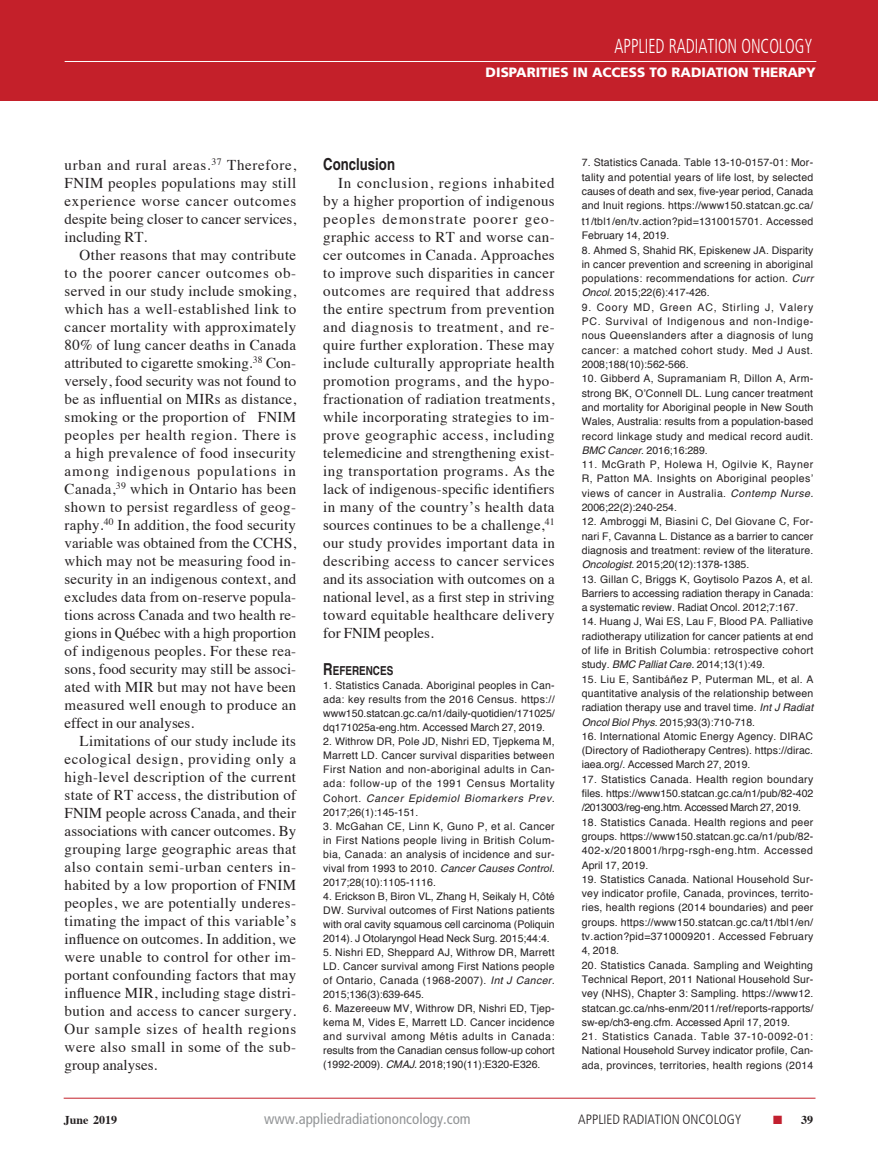
<style>
.page{position:relative;width:878px;height:1175px;background:#fff}
.page>*{position:absolute;margin:0;border:0;box-sizing:border-box;transform-origin:0 0}
.t1{font:300 condensed 20.25px "Frutiger";color:#fff;scale:.8 1}
.Article_subhead{font:700 16.5px "Helvetica";color:#231f20;scale:.8 1}
.Article_body_copy{font:15px/18px "Times";letter-spacing:.025em;color:#231f20;text-align:justify}
.t2{font:condensed 15px "Frutiger";color:#949698}
.t3{font:900 13.5px "Frutiger";color:#fff}
.t4{font:300 condensed 13.5px "Frutiger";color:#231f20}
.Article_References_S{font:700 12.3px "Helvetica";color:#231f20;scale:.8 1}
.t5{font:700 12px "Times";color:#231f20}
.Article_References{font:10.5px/14.2px "Helvetica";letter-spacing:.01em;color:#231f20;text-align:justify}
.s1{font-size:16.5px}
.s2{font-style:italic}
.s3{color:#c2202f}
</style>
<div class="page">
<div style="left:0;top:0;width:878px;height:101px;background:#c4202a"></div>
<hr style="left:64px;top:1097px;width:751px;height:1px;background:#c4202a">
<hr style="left:65px;top:61px;width:751px;height:1px;background:#fff">
<h1 class="t1" style="left:614px;top:34px;width:249px">APPLIED RADIATION ONCOLOGY</h1>
<p class="t3" style="left:485px;top:64px;width:332px">DISPARITIES IN ACCESS TO RADIATION THERAPY</p>
<p class="Article_body_copy" style="left:65px;top:154px;width:233px">urban and rural areas.<sup>37</sup> Therefore, FNIM peoples populations may still experience worse cancer outcomes despite being closer to cancer services, including RT.</p>
<p class="Article_body_copy" style="left:65px;top:244px;width:233px;text-indent:15px">Other reasons that may contribute to the poorer cancer outcomes ob&shy;served in our study include smoking, which has a well-established link to cancer mortality with approximately 80% of lung cancer deaths in Canada attributed to cigarette smoking.<sup>38</sup> Con&shy;versely, food security was not found to be as influential on MIRs as distance, smoking or the proportion of FNIM peoples per health region. There is a high prevalence of food insecurity among indigenous populations in Canada,<sup>39</sup> which in Ontario has been shown to persist regardless of geog&shy;raphy.<sup>40</sup> In addition, the food security variable was obtained from the CCHS, which may not be measuring food in&shy;security in an indigenous context, and excludes data from on-reserve popula&shy;tions across Canada and two health re&shy;gions in Québec with a high proportion of indigenous peoples. For these rea&shy;sons, food security may still be associ&shy;ated with MIR but may not have been measured well enough to produce an effect in our analyses.</p>
<p class="Article_body_copy" style="left:65px;top:730px;width:233px;text-indent:15px">Limitations of our study include its ecological design, providing only a high-level description of the current state of RT access, the distribution of FNIM people across Canada, and their associations with cancer outcomes. By grouping large geographic areas that also contain semi-urban centers in&shy;habited by a low proportion of FNIM peoples, we are potentially underes&shy;timating the impact of this variable’s influence on outcomes. In addition, we were unable to control for other im&shy;portant confounding factors that may influence MIR, including stage distri&shy;bution and access to cancer surgery.<br>Our sample sizes of health regions were also small in some of the sub&shy;group analyses.</p>
<p class="Article_subhead" style="left:323px;top:154px;width:91px">Conclusion</p>
<p class="Article_body_copy" style="left:323px;top:172px;width:233px;text-indent:15px">In conclusion, regions inhabited by a higher proportion of indigenous peoples demonstrate poorer geo&shy;graphic access to RT and worse can&shy;cer outcomes in Canada. Approaches to improve such disparities in cancer outcomes are required that address the entire spectrum from prevention and diagnosis to treatment, and re&shy;quire further exploration. These may include culturally appropriate health promotion programs, and the hypo&shy;fractionation of radiation treatments, while incorporating strategies to im&shy;prove geographic access, including telemedicine and strengthening exist&shy;ing transportation programs. As the lack of indigenous-specific identifiers in many of the country’s health data sources continues to be a challenge,<sup>41 </sup>our study provides important data in describing access to cancer services and its association with outcomes on a national level, as a first step in striving toward equitable healthcare delivery for FNIM peoples.</p>
<p class="Article_References_S" style="left:323px;top:663px;width:89px"><span class="s1">R</span>EFERENCES</p>
<p class="Article_References" style="left:323px;top:679px;width:233px">1. Statistics Canada. Aboriginal peoples in Can&shy;ada: key results from the 2016 Census. https:// www150.statcan.gc.ca/n1/daily-quotidien/171025/ dq171025a-eng.htm. Accessed March 27, 2019.</p>
<p class="Article_References" style="left:323px;top:735px;width:233px">2. Withrow DR, Pole JD, Nishri ED, Tjepkema M, Marrett LD. Cancer survival disparities between First Nation and non-aboriginal adults in Can&shy;ada: follow-up of the 1991 Census Mortality Cohort. <span class="s2">Cancer Epidemiol Biomarkers Prev.<br></span>2017;26(1):145-151.</p>
<p class="Article_References" style="left:323px;top:819px;width:233px">3. McGahan CE, Linn K, Guno P, et al. Cancer in First Nations people living in British Colum&shy;bia, Canada: an analysis of incidence and sur&shy;vival from 1993 to 2010. <span class="s2">Cancer Causes Control.<br></span>2017;28(10):1105-1116.</p>
<p class="Article_References" style="left:323px;top:889px;width:233px">4. Erickson B, Biron VL, Zhang H, Seikaly H, Côté DW. Survival outcomes of First Nations patients with oral cavity squamous cell carcinoma (Poliquin 2014). J Otolaryngol Head Neck Surg. 2015;44:4.</p>
<p class="Article_References" style="left:323px;top:945px;width:233px">5. Nishri ED, Sheppard AJ, Withrow DR, Marrett LD. Cancer survival among First Nations people of Ontario, Canada (1968-2007). <span class="s2">Int J Cancer.<br></span>2015;136(3):639-645.</p>
<p class="Article_References" style="left:323px;top:1001px;width:233px">6. Mazereeuw MV, Withrow DR, Nishri ED, Tjep&shy;kema M, Vides E, Marrett LD. Cancer incidence and survival among Métis adults in Canada: results from the Canadian census follow-up cohort (1992-2009). <span class="s2">CMAJ.</span> 2018;190(11):E320-E326.</p>
<p class="Article_References" style="left:581px;top:156px;width:233px">7. Statistics Canada. Table 13-10-0157-01: Mor&shy;tality and potential years of life lost, by selected causes of death and sex, five-year period, Canada and Inuit regions. https://www150.statcan.gc.ca/</p>
<p class="Article_References" style="left:581px;top:214px;width:233px">t1/tbl1/en/tv.action?pid=1310015701. Accessed<br>February 14, 2019.</p>
<p class="Article_References" style="left:581px;top:243px;width:233px">8. Ahmed S, Shahid RK, Episkenew JA. Disparity in cancer prevention and screening in aboriginal populations: recommendations for action. <span class="s2">Curr Oncol.</span> 2015;22(6):417-426.</p>
<p class="Article_References" style="left:581px;top:300px;width:233px">9. Coory MD, Green AC, Stirling J, Valery PC. Survival of Indigenous and non-Indige&shy;nous Queenslanders after a diagnosis of lung cancer: a matched cohort study. Med J Aust.<br>2008;188(10):562-566.</p>
<p class="Article_References" style="left:581px;top:372px;width:233px">10. Gibberd A, Supramaniam R, Dillon A, Arm&shy;strong BK, O’Connell DL. Lung cancer treatment and mortality for Aboriginal people in New South Wales, Australia: results from a population-based record linkage study and medical record audit.<br><span class="s2">BMC Cancer</span>. 2016;16:289.</p>
<p class="Article_References" style="left:581px;top:457px;width:233px">11. McGrath P, Holewa H, Ogilvie K, Rayner R, Patton MA. Insights on Aboriginal peoples’ views of cancer in Australia. <span class="s2">Contemp Nurse.<br></span>2006;22(2):240-254.</p>
<p class="Article_References" style="left:581px;top:515px;width:233px">12. Ambroggi M, Biasini C, Del Giovane C, For&shy;nari F, Cavanna L. Distance as a barrier to cancer diagnosis and treatment: review of the literature.<br><span class="s2">Oncologist</span>. 2015;20(12):1378-1385.</p>
<p class="Article_References" style="left:581px;top:572px;width:233px">13. Gillan C, Briggs K, Goytisolo Pazos A, et al.<br>Barriers to accessing radiation therapy in Canada: a systematic review. Radiat Oncol. 2012;7:167.</p>
<p class="Article_References" style="left:581px;top:615px;width:233px">14. Huang J, Wai ES, Lau F, Blood PA. Palliative radiotherapy utilization for cancer patients at end of life in British Columbia: retrospective cohort study. <span class="s2">BMC Palliat Care.</span> 2014;13(1):49.</p>
<p class="Article_References" style="left:581px;top:672px;width:233px">15. Liu E, Santibáñez P, Puterman ML, et al. A quantitative analysis of the relationship between radiation therapy use and travel time. <span class="s2">Int J Radiat Oncol Biol Phys</span>. 2015;93(3):710-718.</p>
<p class="Article_References" style="left:581px;top:729px;width:233px">16. International Atomic Energy Agency. DIRAC (Directory of Radiotherapy Centres). https://dirac. iaea.org/. Accessed March 27, 2019.</p>
<p class="Article_References" style="left:581px;top:772px;width:233px">17. Statistics Canada. Health region boundary files. https://www150.statcan.gc.ca/n1/pub/82-402 /2013003/reg-eng.htm. Accessed March 27, 2019.</p>
<p class="Article_References" style="left:581px;top:815px;width:233px">18. Statistics Canada. Health regions and peer groups. https://www150.statcan.gc.ca/n1/pub/82- 402-x/2018001/hrpg-rsgh-eng.htm. Accessed April 17, 2019.</p>
<p class="Article_References" style="left:581px;top:872px;width:233px">19. Statistics Canada. National Household Sur&shy;vey indicator profile, Canada, provinces, territo&shy;ries, health regions (2014 boundaries) and peer groups. https://www150.statcan.gc.ca/t1/tbl1/en/ tv.action?pid=3710009201. Accessed February 4, 2018.</p>
<p class="Article_References" style="left:581px;top:958px;width:233px">20. Statistics Canada. Sampling and Weighting Technical Report, 2011 National Household Sur&shy;vey (NHS), Chapter 3: Sampling. https://www12. statcan.gc.ca/nhs-enm/2011/ref/reports-rapports/ sw-ep/ch3-eng.cfm. Accessed April 17, 2019.</p>
<p class="Article_References" style="left:581px;top:1029px;width:233px">21. Statistics Canada. Table 37-10-0092-01:<br>National Household Survey indicator profile, Can&shy;ada, provinces, territories, health regions (2014</p>
<p class="t5" style="left:64px;top:1108px;width:55px">June 2019</p>
<h3 class="t2" style="left:264px;top:1110px;width:208px">www.appliedradiationoncology.com</h3>
<p class="t4" style="left:578px;top:1112px;width:165px">APPLIED RADIATION ONCOLOGY</p>
<p class="t5" style="left:773px;top:1108px;width:41px"><span class="s3">■</span> 39</p>
</div>
